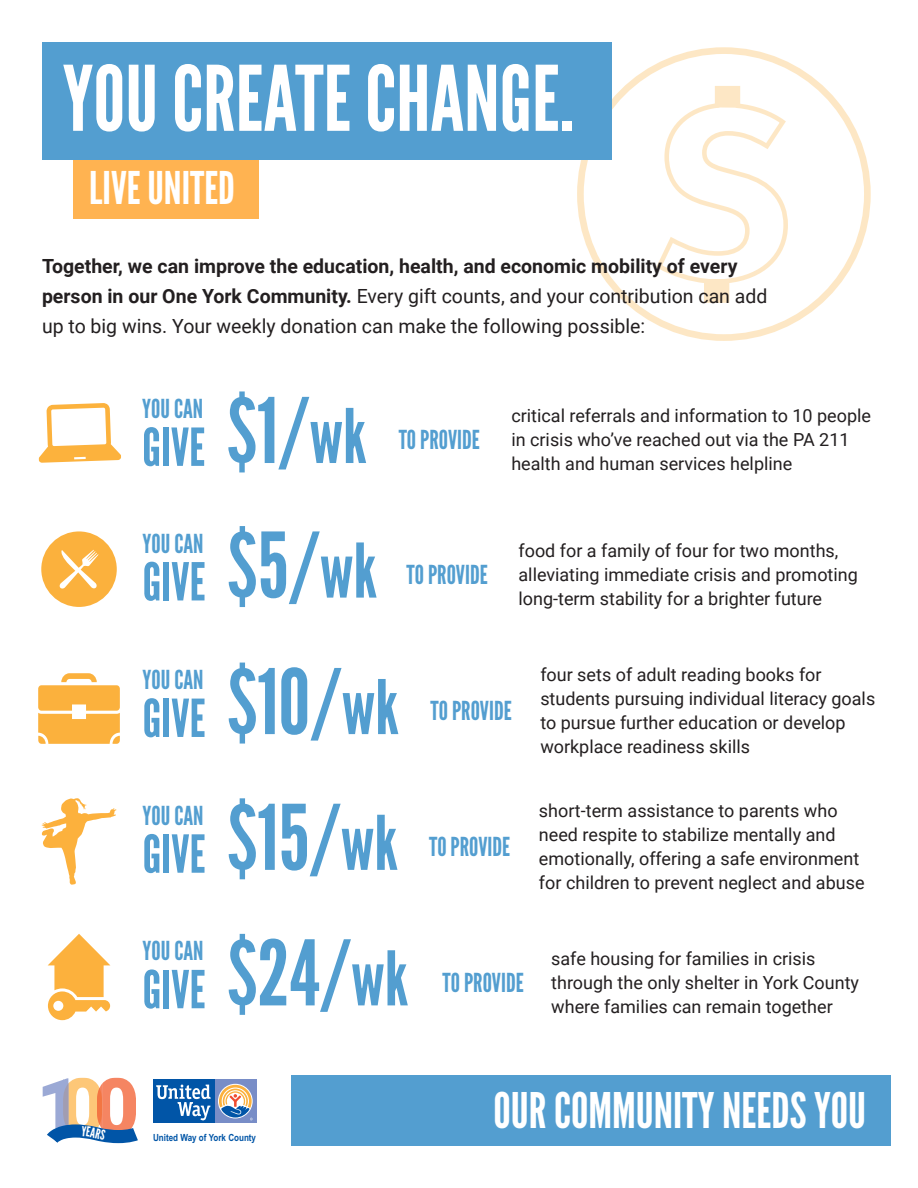
<style>
.page{position:relative;width:918px;height:1188px;background:#fff}
.page>*{position:absolute;margin:0;border:0;box-sizing:border-box;transform-origin:0 0}
.t1{font:90px "League Gothic";color:#539ed0}
.t2{font:90px "League Gothic";color:#fff}
.t3{font:900 78.75px "Roboto";color:#9ba9d5}
.t4{font:52.2px "League Gothic";color:#539ed0}
.t5{font:49.05px "League Gothic";color:#fff}
.t6{font:45px "League Gothic";color:#fff}
.t7{font:26.1px "League Gothic";color:#539ed0}
.t8{font:19.5px/30px "Roboto";color:#231f20}
.t9{font:18px/24px "Roboto";color:#231f20}
.t10{font:700 9.9px "Arial Narrow";color:#0155a7}
.s1{font-weight:700}
.s2{font-size:75px}
.s3{color:#fdc778}
.s4{color:#f58562}
</style>
<div class="page">
<div style="left:577px;top:47px;width:294px;height:294px;border:7px solid #fbb13d;border-radius:50%"></div>
<svg style="left:656px;top:86px;width:132px;height:217px"></svg>
<div style="left:42px;top:42px;width:569px;height:118px;background:#539ed0"></div>
<div style="left:73px;top:160px;width:186px;height:59px;background:#ffb351"></div>
<div style="left:292px;top:1075px;width:599px;height:71px;background:#539ed0"></div>
<svg style="left:153px;top:1079px;width:104px;height:44px"></svg>
<div style="left:214px;top:1080px;width:42px;height:43px;background:#788dc7"></div>
<svg style="left:218px;top:1084px;width:35px;height:35px"></svg>
<div style="left:153px;top:1080px;width:61px;height:43px;background:#0155a7"></div>
<svg style="left:156px;top:1085px;width:55px;height:35px"></svg>
<svg style="left:219px;top:1085px;width:34px;height:35px"></svg>
<svg style="left:39px;top:403px;width:82px;height:60px"></svg>
<svg style="left:41px;top:531px;width:76px;height:76px"></svg>
<svg style="left:38px;top:673px;width:82px;height:71px"></svg>
<svg style="left:42px;top:798px;width:74px;height:87px"></svg>
<svg style="left:48px;top:934px;width:62px;height:86px"></svg>
<svg style="left:47px;top:1078px;width:91px;height:65px"></svg>
<p class="t2" style="left:63px;top:45px;width:513px">YOU CREATE CHANGE.</p>
<p class="t6" style="left:89px;top:161px;width:147px">LIVE UNITED</p>
<p class="t8" style="left:42px;top:251px;width:727px"><span class="s1">Together, we can improve the education, health, and economic mobility of every person in our One York Community.</span> Every gift counts, and your contribution can add up to big wins. Your weekly donation can make the following possible:</p>
<p class="t7" style="left:142px;top:393px;width:62px">YOU CAN</p>
<p class="t4" style="left:142px;top:416px;width:64px">GIVE</p>
<p class="t7" style="left:143px;top:528px;width:62px">YOU CAN</p>
<p class="t4" style="left:143px;top:551px;width:64px">GIVE</p>
<p class="t7" style="left:143px;top:664px;width:62px">YOU CAN</p>
<p class="t4" style="left:143px;top:687px;width:64px">GIVE</p>
<p class="t7" style="left:143px;top:800px;width:62px">YOU CAN</p>
<p class="t4" style="left:143px;top:823px;width:64px">GIVE</p>
<p class="t7" style="left:143px;top:936px;width:62px">YOU CAN</p>
<p class="t4" style="left:143px;top:959px;width:64px">GIVE</p>
<p class="t1" style="left:227px;top:377px;width:141px">$1/<span class="s2">wk</span></p>
<p class="t1" style="left:227px;top:512px;width:151px">$5/<span class="s2">wk</span></p>
<p class="t7" style="left:399px;top:424px;width:83px">TO PROVIDE</p>
<p class="t7" style="left:407px;top:559px;width:83px">TO PROVIDE</p>
<p class="t9" style="left:511px;top:403px;width:361px">critical referrals and information to 10 people in crisis who’ve reached out via the PA 211 health and human services helpline</p>
<p class="t9" style="left:519px;top:538px;width:341px">food for a family of four for two months, alleviating immediate crisis and promoting long-term stability for a brighter future</p>
<p class="t1" style="left:227px;top:648px;width:173px">$10/<span class="s2">wk</span></p>
<p class="t1" style="left:227px;top:784px;width:172px">$15/<span class="s2">wk</span></p>
<p class="t1" style="left:227px;top:920px;width:182px">$24/<span class="s2">wk</span></p>
<p class="t7" style="left:431px;top:695px;width:83px">TO PROVIDE</p>
<p class="t7" style="left:429px;top:831px;width:83px">TO PROVIDE</p>
<p class="t9" style="left:540px;top:662px;width:336px">four sets of adult reading books for students pursuing individual literacy goals to pursue further education or develop workplace readiness skills</p>
<p class="t9" style="left:539px;top:798px;width:327px">short-term assistance to parents who need respite to stabilize mentally and emotionally, offering a safe environment for children to prevent neglect and abuse</p>
<p class="t7" style="left:443px;top:967px;width:83px">TO PROVIDE</p>
<p class="t9" style="left:551px;top:946px;width:309px">safe housing for families in crisis through the only shelter in York County where families can remain together</p>
<p class="t3" style="left:36px;top:1061px;width:105px">1<span class="s3">0</span><span class="s4">0</span></p>
<p class="t10" style="left:153px;top:1130px;width:105px">United Way of York County</p>
<p class="t5" style="left:494px;top:1082px;width:374px">OUR COMMUNITY NEEDS YOU</p>
</div>
